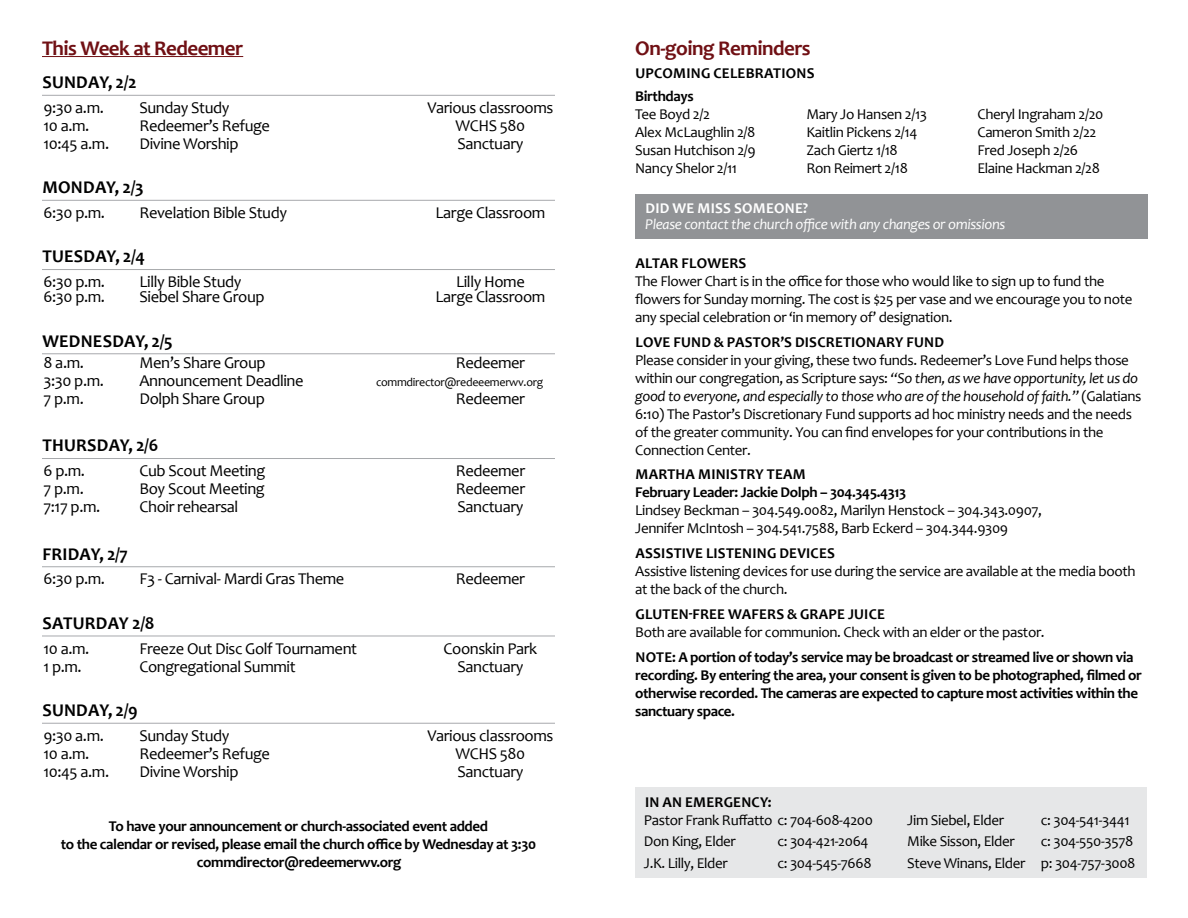
<style>
.page{position:relative;width:1188px;height:918px;background:#fff}
.page>*{position:absolute;margin:0;border:0;box-sizing:border-box;transform-origin:0 0}
.t1{font:700 21px "Candara";letter-spacing:-.025em;color:#701014}
.t2{font:700 18px "Candara";letter-spacing:.015em;color:#000}
.t3{font:16.5px "Candara";letter-spacing:-.025em;color:#000}
.t4{font:15px/18px "Candara";letter-spacing:-.025em;color:#000}
.t5{font:700 15px/18px "Candara";letter-spacing:-.025em;color:#000}
.t6{font:700 15px/22.8px "Candara";letter-spacing:.015em;color:#000}
.t7{font:italic 15px "Candara";letter-spacing:-.025em;color:#fff}
.t8{font:700 15px "Candara";letter-spacing:.015em;color:#fff}
.t9{font:12px "Candara";letter-spacing:-.025em;color:#000}
.s1{font-style:italic}
</style>
<div class="page">
<div style="left:635px;top:787px;width:512px;height:91px;background:#e6e7e8"></div>
<div style="left:635px;top:194px;width:513px;height:45px;background:#919396"></div>
<hr style="left:42px;top:56px;width:201px;height:1px;background:#701014">
<hr style="left:42px;top:95px;width:513px;height:1px;background:#a7a9ac">
<hr style="left:42px;top:200px;width:513px;height:1px;background:#a7a9ac">
<hr style="left:42px;top:269px;width:513px;height:1px;background:#a7a9ac">
<hr style="left:42px;top:353px;width:513px;height:1px;background:#a7a9ac">
<hr style="left:42px;top:458px;width:513px;height:1px;background:#a7a9ac">
<hr style="left:42px;top:566px;width:513px;height:1px;background:#a7a9ac">
<hr style="left:42px;top:636px;width:513px;height:1px;background:#a7a9ac">
<hr style="left:42px;top:723px;width:513px;height:1px;background:#a7a9ac">
<h1 class="t1" style="left:42px;top:35px;width:203px">This Week at Redeemer</h1>
<p class="t2" style="left:42px;top:71px;width:96px">SUNDAY, 2/2</p>
<p class="t3" style="left:44px;top:97px;width:62px">9:30 a.m.</p>
<p class="t3" style="left:139px;top:97px;width:92px">Sunday Study</p>
<p class="t3" style="left:428px;top:97px;width:127px">Various classrooms</p>
<p class="t3" style="left:43px;top:115px;width:47px">10 a.m.</p>
<p class="t3" style="left:139px;top:115px;width:132px">Redeemer’s Refuge</p>
<p class="t3" style="left:456px;top:115px;width:71px">WCHS 580</p>
<p class="t3" style="left:43px;top:133px;width:67px">10:45 a.m.</p>
<p class="t3" style="left:139px;top:133px;width:101px">Divine Worship</p>
<p class="t3" style="left:458px;top:133px;width:68px">Sanctuary</p>
<p class="t2" style="left:42px;top:176px;width:103px">MONDAY, 2/3</p>
<p class="t3" style="left:44px;top:202px;width:63px">6:30 p.m.</p>
<p class="t3" style="left:139px;top:202px;width:149px">Revelation Bible Study</p>
<p class="t3" style="left:436px;top:202px;width:111px">Large Classroom</p>
<p class="t2" style="left:42px;top:245px;width:104px">TUESDAY, 2/4</p>
<p class="t3" style="left:44px;top:271px;width:63px">6:30 p.m.</p>
<p class="t3" style="left:139px;top:271px;width:104px">Lilly Bible Study</p>
<p class="t3" style="left:456px;top:271px;width:70px">Lilly Home</p>
<p class="t3" style="left:43px;top:286px;width:63px">6:30 p.m.</p>
<p class="t3" style="left:139px;top:286px;width:127px">Siebel Share Group</p>
<p class="t3" style="left:436px;top:286px;width:111px">Large Classroom</p>
<p class="t2" style="left:42px;top:330px;width:132px">WEDNESDAY, 2/5</p>
<p class="t3" style="left:44px;top:352px;width:42px">8 a.m.</p>
<p class="t3" style="left:139px;top:352px;width:128px">Men’s Share Group</p>
<p class="t3" style="left:456px;top:352px;width:71px">Redeemer</p>
<p class="t3" style="left:44px;top:370px;width:62px">3:30 p.m.</p>
<p class="t3" style="left:139px;top:370px;width:166px">Announcement Deadline</p>
<p class="t9" style="left:376px;top:374px;width:169px">commdirector@redeeemerwv.org</p>
<p class="t3" style="left:44px;top:388px;width:42px">7 p.m.</p>
<p class="t3" style="left:139px;top:388px;width:127px">Dolph Share Group</p>
<p class="t3" style="left:456px;top:388px;width:71px">Redeemer</p>
<p class="t2" style="left:42px;top:434px;width:117px">THURSDAY, 2/6</p>
<p class="t3" style="left:44px;top:460px;width:43px">6 p.m.</p>
<p class="t3" style="left:139px;top:460px;width:127px">Cub Scout Meeting</p>
<p class="t3" style="left:456px;top:460px;width:71px">Redeemer</p>
<p class="t3" style="left:44px;top:478px;width:42px">7 p.m.</p>
<p class="t3" style="left:140px;top:478px;width:127px">Boy Scout Meeting</p>
<p class="t3" style="left:456px;top:478px;width:71px">Redeemer</p>
<p class="t3" style="left:44px;top:496px;width:58px">7:17 p.m.</p>
<p class="t3" style="left:140px;top:496px;width:100px">Choir rehearsal</p>
<p class="t3" style="left:458px;top:496px;width:68px">Sanctuary</p>
<p class="t2" style="left:42px;top:542px;width:87px">FRIDAY, 2/7</p>
<p class="t3" style="left:44px;top:569px;width:63px">6:30 p.m.</p>
<p class="t3" style="left:139px;top:569px;width:206px">F3 - Carnival- Mardi Gras Theme</p>
<p class="t3" style="left:456px;top:569px;width:71px">Redeemer</p>
<p class="t2" style="left:42px;top:612px;width:114px">SATURDAY 2/8</p>
<p class="t3" style="left:44px;top:638px;width:47px">10 a.m.</p>
<p class="t3" style="left:139px;top:638px;width:219px">Freeze Out Disc Golf Tournament</p>
<p class="t3" style="left:444px;top:638px;width:95px">Coonskin Park</p>
<p class="t3" style="left:43px;top:656px;width:40px">1 p.m.</p>
<p class="t3" style="left:139px;top:656px;width:158px">Congregational Summit</p>
<p class="t3" style="left:458px;top:656px;width:68px">Sanctuary</p>
<p class="t2" style="left:42px;top:699px;width:97px">SUNDAY, 2/9</p>
<p class="t3" style="left:44px;top:725px;width:62px">9:30 a.m.</p>
<p class="t3" style="left:139px;top:725px;width:92px">Sunday Study</p>
<p class="t3" style="left:428px;top:725px;width:127px">Various classrooms</p>
<p class="t3" style="left:43px;top:743px;width:47px">10 a.m.</p>
<p class="t3" style="left:139px;top:743px;width:132px">Redeemer’s Refuge</p>
<p class="t3" style="left:456px;top:743px;width:71px">WCHS 580</p>
<p class="t3" style="left:43px;top:761px;width:67px">10:45 a.m.</p>
<p class="t3" style="left:139px;top:761px;width:101px">Divine Worship</p>
<p class="t3" style="left:458px;top:761px;width:68px">Sanctuary</p>
<p class="t5" style="left:61px;top:817px;width:477px;text-align:center">To have your announcement or church-associated event added<br>to the calendar or revised, please email the church office by Wednesday at 3:30 commdirector@redeemerwv.org</p>
<h1 class="t1" style="left:635px;top:35px;width:177px">On-going Reminders</h1>
<p class="t6" style="left:635px;top:62px;width:181px">UPCOMING CELEBRATIONS<br>Birthdays</p>
<p class="t4" style="left:635px;top:105px;width:122px">Tee Boyd 2/2<br>Alex McLaughlin 2/8<br>Susan Hutchison 2/9<br>Nancy Shelor 2/11</p>
<p class="t4" style="left:806px;top:105px;width:122px">Mary Jo Hansen 2/13<br>Kaitlin Pickens 2/14<br>Zach Giertz 1/18<br>Ron Reimert 2/18</p>
<p class="t4" style="left:977px;top:105px;width:128px">Cheryl Ingraham 2/20<br>Cameron Smith 2/22<br>Fred Joseph 2/26<br>Elaine Hackman 2/28</p>
<p class="t8" style="left:646px;top:199px;width:164px">DID WE MISS SOMEONE?</p>
<p class="t7" style="left:645px;top:215px;width:362px">Please contact the church office with any changes or omissions</p>
<p class="t6" style="left:636px;top:251px;width:112px">ALTAR FLOWERS</p>
<p class="t4" style="left:635px;top:272px;width:499px">The Flower Chart is in the office for those who would like to sign up to fund the flowers for Sunday morning. The cost is $25 per vase and we encourage you to note any special celebration or ‘in memory of’ designation.</p>
<p class="t6" style="left:636px;top:330px;width:310px">LOVE FUND &amp; PASTOR’S DISCRETIONARY FUND</p>
<p class="t4" style="left:635px;top:351px;width:508px">Please consider in your giving, these two funds. Redeemer’s Love Fund helps those within our congregation, as Scripture says: <span class="s1">“So then, as we have opportunity, let us do good to everyone, and especially to those who are of the household of faith.”</span> (Galatians 6:10) The Pastor’s Discretionary Fund supports ad hoc ministry needs and the needs of the greater community. You can find envelopes for your contributions in the Connection Center.</p>
<p class="t5" style="left:635px;top:465px;width:272px">MARTHA MINISTRY TEAM<br>February Leader: Jackie Dolph – 304.345.4313</p>
<p class="t4" style="left:635px;top:501px;width:408px">Lindsey Beckman – 304.549.0082, Marilyn Henstock – 304.343.0907,<br>Jennifer McIntosh – 304.541.7588, Barb Eckerd – 304.344.9309</p>
<p class="t6" style="left:636px;top:542px;width:201px">ASSISTIVE LISTENING DEVICES</p>
<p class="t4" style="left:635px;top:562px;width:502px">Assistive listening devices for use during the service are available at the media booth at the back of the church.</p>
<p class="t6" style="left:636px;top:602px;width:251px">GLUTEN-FREE WAFERS &amp; GRAPE JUICE</p>
<p class="t4" style="left:635px;top:623px;width:411px">Both are available for communion. Check with an elder or the pastor.</p>
<p class="t5" style="left:635px;top:648px;width:508px">NOTE: A portion of today’s service may be broadcast or streamed live or shown via recording. By entering the area, your consent is given to be photographed, filmed or otherwise recorded. The cameras are expected to capture most activities within the sanctuary space.</p>
<p class="t6" style="left:645px;top:791px;width:128px">IN AN EMERGENCY:</p>
<p class="t4" style="left:644px;top:810px;width:231px;line-height:21.3px">Pastor Frank Ruffatto c: 704-608-4200<br>Don King, Elder</p>
<p class="t4" style="left:777px;top:832px;width:93px">c: 304-421-2064</p>
<p class="t4" style="left:644px;top:854px;width:85px">J.K. Lilly, Elder</p>
<p class="t4" style="left:777px;top:854px;width:96px">c: 304-545-7668</p>
<p class="t4" style="left:907px;top:811px;width:98px">Jim Siebel, Elder</p>
<p class="t4" style="left:1041px;top:811px;width:90px">c: 304-541-3441</p>
<p class="t4" style="left:907px;top:832px;width:109px">Mike Sisson, Elder</p>
<p class="t4" style="left:907px;top:831px;width:230px;line-height:21.3px;text-align:right">c: 304-550-3578<br>Steve Winans, Elder p: 304-757-3008</p>
</div>
